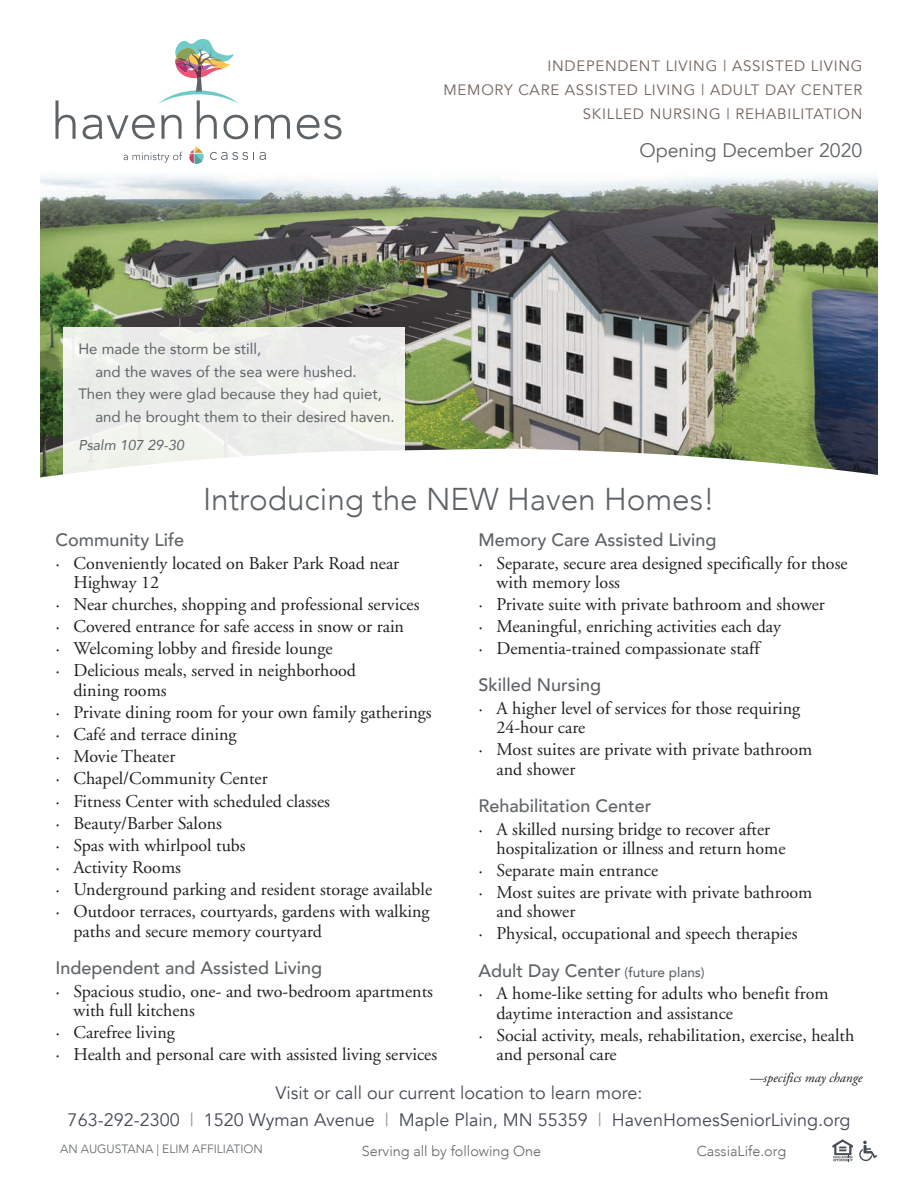
<style>
.page{position:relative;width:918px;height:1188px;background:#fff}
.page>*{position:absolute;margin:0;border:0;box-sizing:border-box;transform-origin:0 0}
.t1{font:300 31.5px "Avenir";color:#5e6367}
.t2{font:19.5px "Avenir";color:#5e6367}
.t3{font:18px/19.5px "Adobe Garamond";color:#231f20}
.t4{font:500 18px "Avenir";color:#5e6367}
.t5{font:18px/27px "Avenir";color:#464b54;text-align:center}
.t6{font:15px "Avenir";color:#5e6367}
.t7{font:15px/24px "Avenir";letter-spacing:.05em;color:#71635c;text-align:right}
.t8{font:300 14.4px "Avenir";color:#5e6367}
.t9{font:italic 14.25px "Avenir";color:#5e6367}
.t10{font:italic 13.5px "Adobe Garamond";color:#231f20}
.t11{font:300 12px "Avenir";color:#5e6367}
.s1{font-size:13.5px}
.s2{color:#91959d}
</style>
<div class="page">
<img style="left:40px;top:175px;width:837px;height:274px">
<svg style="left:832px;top:1139px;width:21px;height:22px"></svg>
<svg style="left:859px;top:1141px;width:18px;height:20px"></svg>
<svg style="left:56px;top:100px;width:20px;height:39px"></svg>
<svg style="left:255px;top:115px;width:35px;height:24px"></svg>
<svg style="left:297px;top:115px;width:44px;height:24px"></svg>
<svg style="left:124px;top:152px;width:58px;height:11px"></svg>
<svg style="left:210px;top:152px;width:56px;height:8px"></svg>
<svg style="left:189px;top:146px;width:15px;height:18px"></svg>
<svg style="left:83px;top:39px;width:165px;height:100px"></svg>
<svg style="left:40px;top:449px;width:838px;height:29px"></svg>
<div style="left:63px;top:327px;width:342px;height:159px;background:#fff;opacity:.9"></div>
<p class="t7" style="left:444px;top:54px;width:420px">INDEPENDENT LIVING | ASSISTED LIVING<br>MEMORY CARE ASSISTED LIVING | ADULT DAY CENTER<br>SKILLED NURSING | REHABILITATION</p>
<p class="t2" style="left:640px;top:137px;width:224px">Opening December 2020</p>
<p class="t6" style="left:78px;top:339px;width:184px">He made the storm be still,</p>
<p class="t6" style="left:95px;top:362px;width:263px">and the waves of the sea were hushed.</p>
<p class="t6" style="left:78px;top:384px;width:305px">Then they were glad because they had quiet,</p>
<p class="t6" style="left:95px;top:407px;width:301px">and he brought them to their desired haven.</p>
<p class="t9" style="left:78px;top:436px;width:107px">Psalm 107 29-30</p>
<p class="t1" style="left:203px;top:478px;width:513px">Introducing the NEW Haven Homes!</p>
<p class="t4" style="left:56px;top:528px;width:130px">Community Life</p>
<p class="t3" style="left:74px;top:555px;width:327px;text-indent:-18px">· Conveniently located on Baker Park Road near<br>Highway 12</p>
<p class="t3" style="left:56px;top:596px;width:366px">· Near churches, shopping and professional services</p>
<p class="t3" style="left:56px;top:618px;width:350px">· Covered entrance for safe access in snow or rain</p>
<p class="t3" style="left:56px;top:641px;width:279px">· Welcoming lobby and fireside lounge</p>
<p class="t3" style="left:74px;top:663px;width:284px;text-indent:-18px">· Delicious meals, served in neighborhood dining rooms</p>
<p class="t3" style="left:56px;top:704px;width:378px">· Private dining room for your own family gatherings</p>
<p class="t3" style="left:56px;top:726px;width:183px">· Café and terrace dining</p>
<p class="t3" style="left:56px;top:749px;width:121px">· Movie Theater</p>
<p class="t3" style="left:56px;top:771px;width:214px">· Chapel/Community Center</p>
<p class="t3" style="left:56px;top:793px;width:276px">· Fitness Center with scheduled classes</p>
<p class="t3" style="left:56px;top:815px;width:168px">· Beauty/Barber Salons</p>
<p class="t3" style="left:56px;top:837px;width:192px">· Spas with whirlpool tubs</p>
<p class="t3" style="left:56px;top:859px;width:127px">· Activity Rooms</p>
<p class="t3" style="left:56px;top:881px;width:378px">· Underground parking and resident storage available</p>
<p class="t3" style="left:74px;top:903px;width:358px;text-indent:-18px">· Outdoor terraces, courtyards, gardens with walking paths and secure memory courtyard</p>
<p class="t4" style="left:56px;top:956px;width:268px">Independent and Assisted Living</p>
<p class="t3" style="left:74px;top:983px;width:361px;text-indent:-18px">· Spacious studio, one- and two-bedroom apartments with full kitchens</p>
<p class="t3" style="left:56px;top:1025px;width:121px">· Carefree living</p>
<p class="t3" style="left:56px;top:1047px;width:383px">· Health and personal care with assisted living services</p>
<p class="t4" style="left:478px;top:528px;width:239px">Memory Care Assisted Living</p>
<p class="t3" style="left:496px;top:555px;width:353px;text-indent:-18px">· Separate, secure area designed specifically for those with memory loss</p>
<p class="t3" style="left:478px;top:596px;width:348px">· Private suite with private bathroom and shower</p>
<p class="t3" style="left:478px;top:618px;width:304px">· Meaningful, enriching activities each day</p>
<p class="t3" style="left:478px;top:640px;width:283px">· Dementia-trained compassionate staff</p>
<p class="t4" style="left:478px;top:673px;width:124px">Skilled Nursing</p>
<p class="t3" style="left:496px;top:700px;width:305px;text-indent:-18px">· A higher level of services for those requiring<br>24-hour care</p>
<p class="t3" style="left:496px;top:741px;width:317px;text-indent:-18px">· Most suites are private with private bathroom and shower</p>
<p class="t4" style="left:478px;top:794px;width:175px">Rehabilitation Center</p>
<p class="t3" style="left:496px;top:821px;width:291px;text-indent:-18px">· A skilled nursing bridge to recover after hospitalization or illness and return home</p>
<p class="t3" style="left:478px;top:862px;width:181px">· Separate main entrance</p>
<p class="t3" style="left:496px;top:884px;width:317px;text-indent:-18px">· Most suites are private with private bathroom and shower</p>
<p class="t3" style="left:478px;top:926px;width:321px">· Physical, occupational and speech therapies</p>
<p class="t4" style="left:478px;top:959px;width:228px">Adult Day Center <span class="s1">(future plans)</span></p>
<p class="t3" style="left:496px;top:986px;width:334px;text-indent:-18px">· A home-like setting for adults who benefit from daytime interaction and assistance</p>
<p class="t3" style="left:496px;top:1027px;width:359px;text-indent:-18px">· Social activity, meals, rehabilitation, exercise, health and personal care</p>
<p class="t10" style="left:750px;top:1072px;width:114px">—specifics may change</p>
<p class="t5" style="left:68px;top:1080px;width:784px">Visit or call our current location to learn more:<br>763-292-2300 <span class="s2">|</span> 1520 Wyman Avenue <span class="s2">|</span> Maple Plain, MN 55359 <span class="s2">|</span> HavenHomesSeniorLiving.org</p>
<p class="t11" style="left:60px;top:1141px;width:204px">AN AUGUSTANA | ELIM AFFILIATION</p>
<p class="t8" style="left:362px;top:1141px;width:181px">Serving all by following One</p>
<p class="t8" style="left:697px;top:1141px;width:91px">CassiaLife.org</p>
</div>
